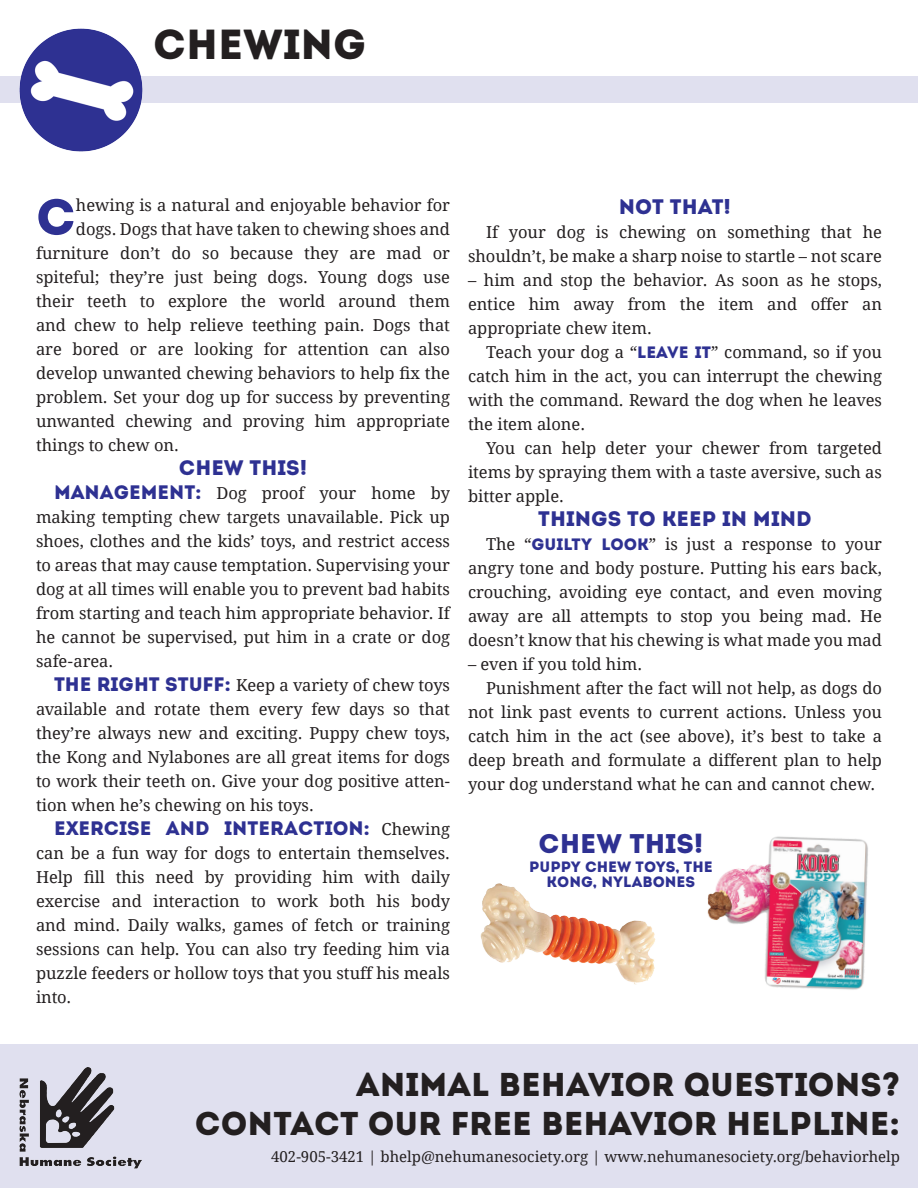
<style>
.page{position:relative;width:918px;height:1188px;background:#fff}
.page>*{position:absolute;margin:0;border:0;box-sizing:border-box;transform-origin:0 0}
.t1{font:50.85px "Intro";color:#2e3192}
.t2{font:42px "Intro";color:#231f20}
.t3{font:33px "Intro";color:#231f20}
.t4{font:27px "Intro";color:#2e3192}
.t5{font:21px "Intro";color:#2e3192}
.t6{font:19.5px "Intro";color:#2e3192}
.t7{font:16.5px/24px "Droid Serif";color:#231f20;text-align:justify}
.t8{font:15px "Droid Serif";color:#231f20}
.t9{font:15px/15px "Intro";color:#2e3192;text-align:center}
.s1{font-family:"Intro";font-size:19.5px;color:#2e3192}
.s2{font-family:"Droid Serif";font-size:16.5px;color:#231f20}
.s3{font-family:"Intro";color:#2e3192}
</style>
<div class="page">
<div style="left:0;top:1044px;width:918px;height:144px;background:#e0e0ef"></div>
<div style="left:0;top:76px;width:918px;height:28px;background:#e0e0ef"></div>
<img style="left:16px;top:28px;width:130px;height:124px">
<img style="left:19px;top:1068px;width:123px;height:101px">
<img style="left:480px;top:883px;width:176px;height:102px">
<img style="left:707px;top:836px;width:161px;height:154px">
<p class="t2" style="left:153px;top:19px;width:215px">CHEWING</p>
<p class="t1" style="left:36px;top:186px;width:41px">C</p>
<p class="t7" style="left:76px;top:193px;width:376px">hewing is a natural and enjoyable behavior for</p>
<p class="t7" style="left:76px;top:217px;width:376px">dogs. Dogs that have taken to chewing shoes and</p>
<p class="t7" style="left:36px;top:241px;width:415px">furniture don’t do so because they are mad or</p>
<p class="t7" style="left:36px;top:265px;width:415px">spiteful; they’re just being dogs. Young dogs use</p>
<p class="t7" style="left:36px;top:289px;width:416px">their teeth to explore the world around them</p>
<p class="t7" style="left:36px;top:313px;width:416px">and chew to help relieve teething pain. Dogs that</p>
<p class="t7" style="left:36px;top:337px;width:416px">are bored or are looking for attention can also</p>
<p class="t7" style="left:36px;top:361px;width:415px">develop unwanted chewing behaviors to help fix the</p>
<p class="t7" style="left:36px;top:385px;width:415px">problem. Set your dog up for success by preventing</p>
<p class="t7" style="left:36px;top:409px;width:416px">unwanted chewing and proving him appropriate</p>
<p class="t7" style="left:36px;top:433px;width:144px">things to chew on.</p>
<p class="t5" style="left:179px;top:455px;width:130px">CHEW THIS!</p>
<p class="t7" style="left:36px;top:481px;width:416px;text-indent:18px"><span class="s1">MANAGEMENT:</span> Dog proof your home by making tempting chew targets unavailable. Pick up shoes, clothes and the kids’ toys, and restrict access to areas that may cause temptation. Supervising your dog at all times will enable you to prevent bad habits from starting and teach him appropriate behavior. If he cannot be supervised, put him in a crate or dog safe-area.</p>
<p class="t7" style="left:36px;top:673px;width:416px;text-indent:18px"><span class="s1">THE RIGHT STUFF:</span> Keep a variety of chew toys available and rotate them every few days so that they’re always new and exciting. Puppy chew toys, the Kong and Nylabones are all great items for dogs to work their teeth on. Give your dog positive atten&shy;tion when he’s chewing on his toys.</p>
<p class="t6" style="left:54px;top:816px;width:398px">EXERCISE AND INTERACTION: <span class="s2">Chewing</span></p>
<p class="t7" style="left:36px;top:841px;width:416px">can be a fun way for dogs to entertain themselves.<br>Help fill this need by providing him with daily exercise and interaction to work both his body and mind. Daily walks, games of fetch or training sessions can help. You can also try feeding him via puzzle feeders or hollow toys that you stuff his meals into.</p>
<p class="t5" style="left:619px;top:194px;width:114px">NOT THAT!</p>
<p class="t7" style="left:468px;top:220px;width:416px;text-align:right">If your dog is chewing on something that he shouldn’t, be make a sharp noise to startle – not scare</p>
<p class="t7" style="left:468px;top:268px;width:416px">– him and stop the behavior. As soon as he stops, entice him away from the item and offer an appropriate chew item.</p>
<p class="t7" style="left:468px;top:340px;width:416px;text-indent:18px">Teach your dog a “<span class="s3">LEAVE IT</span>” command, so if you catch him in the act, you can interrupt the chewing with the command. Reward the dog when he leaves the item alone.</p>
<p class="t7" style="left:468px;top:436px;width:416px;text-indent:18px">You can help deter your chewer from targeted items by spraying them with a taste aversive, such as bitter apple.</p>
<p class="t5" style="left:538px;top:506px;width:275px">THINGS TO KEEP IN MIND</p>
<p class="t7" style="left:468px;top:532px;width:416px;text-indent:18px">The “<span class="s3">GUILTY LOOK</span>” is just a response to your angry tone and body posture. Putting his ears back, crouching, avoiding eye contact, and even moving away are all attempts to stop you being mad. He doesn’t know that his chewing is what made you mad</p>
<p class="t7" style="left:468px;top:652px;width:176px">– even if you told him.</p>
<p class="t7" style="left:468px;top:676px;width:416px;text-indent:18px">Punishment after the fact will not help, as dogs do not link past events to current actions. Unless you catch him in the act (see above), it’s best to take a deep breath and formulate a different plan to help your dog understand what he can and cannot chew.</p>
<p class="t4" style="left:539px;top:827px;width:166px">CHEW THIS!</p>
<p class="t9" style="left:529px;top:859px;width:185px">PUPPY CHEW TOYS, THE<br>KONG, NYLABONES</p>
<p class="t3" style="left:356px;top:1064px;width:545px">ANIMAL BEHAVIOR QUESTIONS?</p>
<p class="t3" style="left:195px;top:1103px;width:707px">CONTACT OUR FREE BEHAVIOR HELPLINE:</p>
<p class="t8" style="left:271px;top:1147px;width:630px">402-905-3421 | bhelp@nehumanesociety.org | www.nehumanesociety.org/behaviorhelp</p>
</div>
